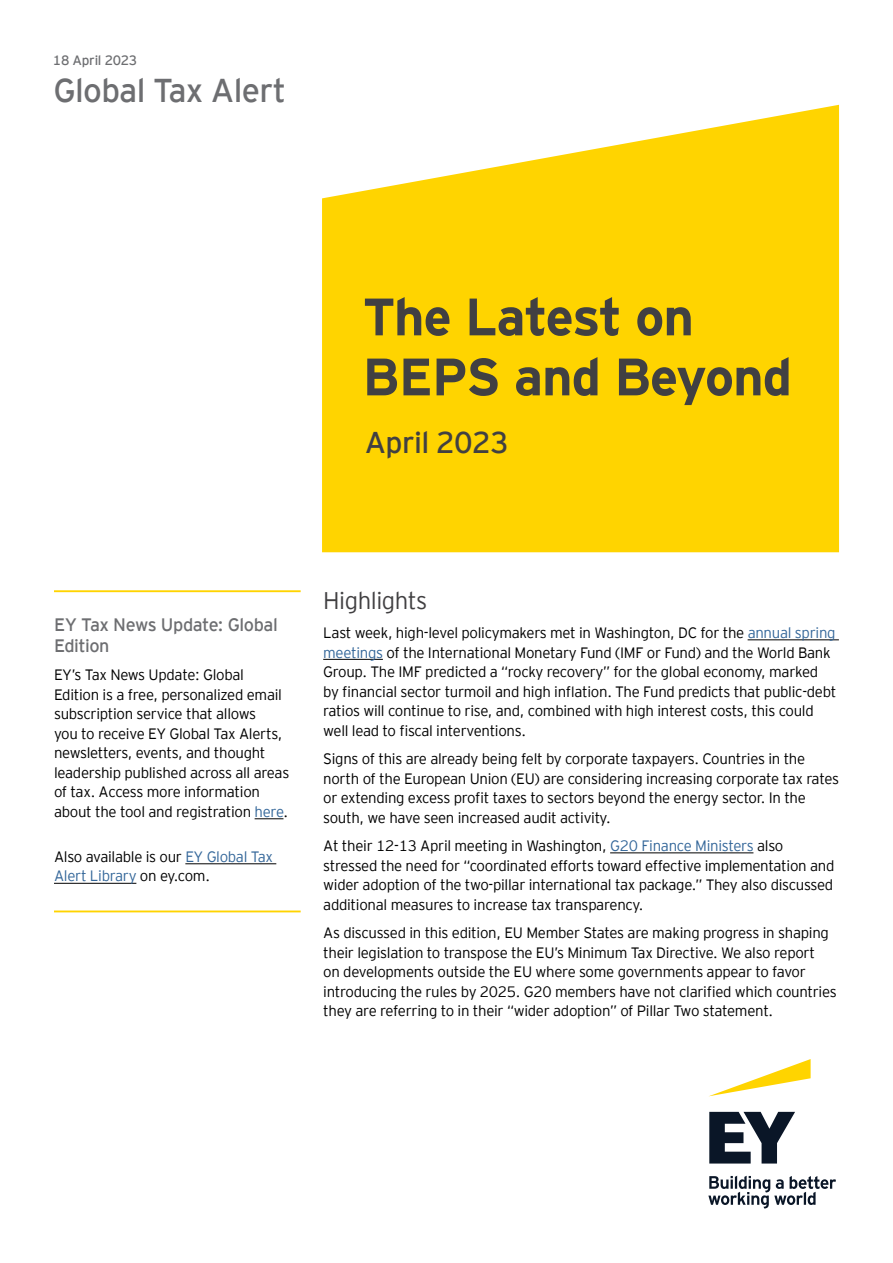
<style>
.page{position:relative;width:893px;height:1263px;background:#fff}
.page>*{position:absolute;margin:0;border:0;box-sizing:border-box;transform-origin:0 0}
.t1{font:700 52.5px/60px "EY Interstate";letter-spacing:-.02em;color:#414042}
.t2{font:33px "EY Interstate";letter-spacing:-.02em;color:#6d6e71}
.t3{font:30px "EY Interstate";letter-spacing:-.02em;color:#414042}
.t4{font:300 24px "EY Interstate";letter-spacing:-.02em;color:#414042}
.t5{font:18px/21px "EY Interstate";letter-spacing:-.025em;color:#6d6e71}
.t6{font:300 15px/19.5px "EY Interstate";letter-spacing:-.02em;color:#000}
.t7{font:13.5px "EY Interstate";letter-spacing:-.02em;color:#6d6e71}
.s1{color:#369}
</style>
<div class="page">
<svg style="left:322px;top:105px;width:517px;height:447px;background:#ffd81a"></svg>
<hr style="left:748px;top:640px;width:91px;height:1px;background:#000">
<hr style="left:323px;top:659px;width:60px;height:1px;background:#000">
<hr style="left:610px;top:853px;width:143px;height:1px;background:#000">
<hr style="left:54px;top:590px;width:247px;height:2px;background:#ffd400">
<svg style="left:255px;top:818px;width:28px;height:1px"></svg>
<hr style="left:185px;top:863px;width:91px;height:1px;background:#000">
<hr style="left:54px;top:883px;width:82px;height:1px;background:#000">
<hr style="left:54px;top:910px;width:247px;height:2px;background:#ffd400">
<svg style="left:709px;top:1059px;width:102px;height:37px"></svg>
<svg style="left:708px;top:1112px;width:128px;height:96px"></svg>
<p class="t7" style="left:53px;top:50px;width:86px">18 April 2023</p>
<h2 class="t2" style="left:53px;top:67px;width:234px">Global Tax Alert</h2>
<h1 class="t1" style="left:363px;top:283px;width:431px">The Latest on<br>BEPS and Beyond</h1>
<h3 class="t3" style="left:365px;top:421px;width:146px">April 2023</h3>
<p class="t5" style="left:54px;top:613px;width:225px">EY Tax News Update: Global<br>Edition</p>
<p class="t6" style="left:54px;top:664px;width:237px">EY’s Tax News Update: Global Edition is a free, personalized email subscription service that allows<br>you to receive EY Global Tax Alerts, newsletters, events, and thought leadership published across all areas of tax. Access more information about the tool and registration <span class="s1">here</span>.</p>
<p class="t6" style="left:54px;top:846px;width:221px">Also available is our <span class="s1">EY Global Tax<br>Alert Library</span> on ey.com.</p>
<h3 class="t4" style="left:323px;top:584px;width:106px">Highlights</h3>
<p class="t6" style="left:323px;top:622px;width:515px">Last week, high-level policymakers met in Washington, DC for the <span class="s1">annual spring meetings</span> of the International Monetary Fund (IMF or Fund) and the World Bank Group. The IMF predicted a “rocky recovery” for the global economy, marked by financial sector turmoil and high inflation. The Fund predicts that public-debt ratios will continue to rise, and, combined with high interest costs, this could well lead to fiscal interventions.</p>
<p class="t6" style="left:323px;top:748px;width:517px">Signs of this are already being felt by corporate taxpayers. Countries in the north of the European Union (EU) are considering increasing corporate tax rates or extending excess profit taxes to sectors beyond the energy sector. In the south, we have seen increased audit activity.</p>
<p class="t6" style="left:323px;top:835px;width:513px">At their 12-13 April meeting in Washington, <span class="s1">G20 Finance Ministers</span> also stressed the need for “coordinated efforts toward effective implementation and wider adoption of the two-pillar international tax package.” They also discussed additional measures to increase tax transparency.</p>
<p class="t6" style="left:323px;top:922px;width:515px">As discussed in this edition, EU Member States are making progress in shaping their legislation to transpose the EU’s Minimum Tax Directive. We also report<br>on developments outside the EU where some governments appear to favor introducing the rules by 2025. G20 members have not clarified which countries they are referring to in their “wider adoption” of Pillar Two statement.</p>
</div>
